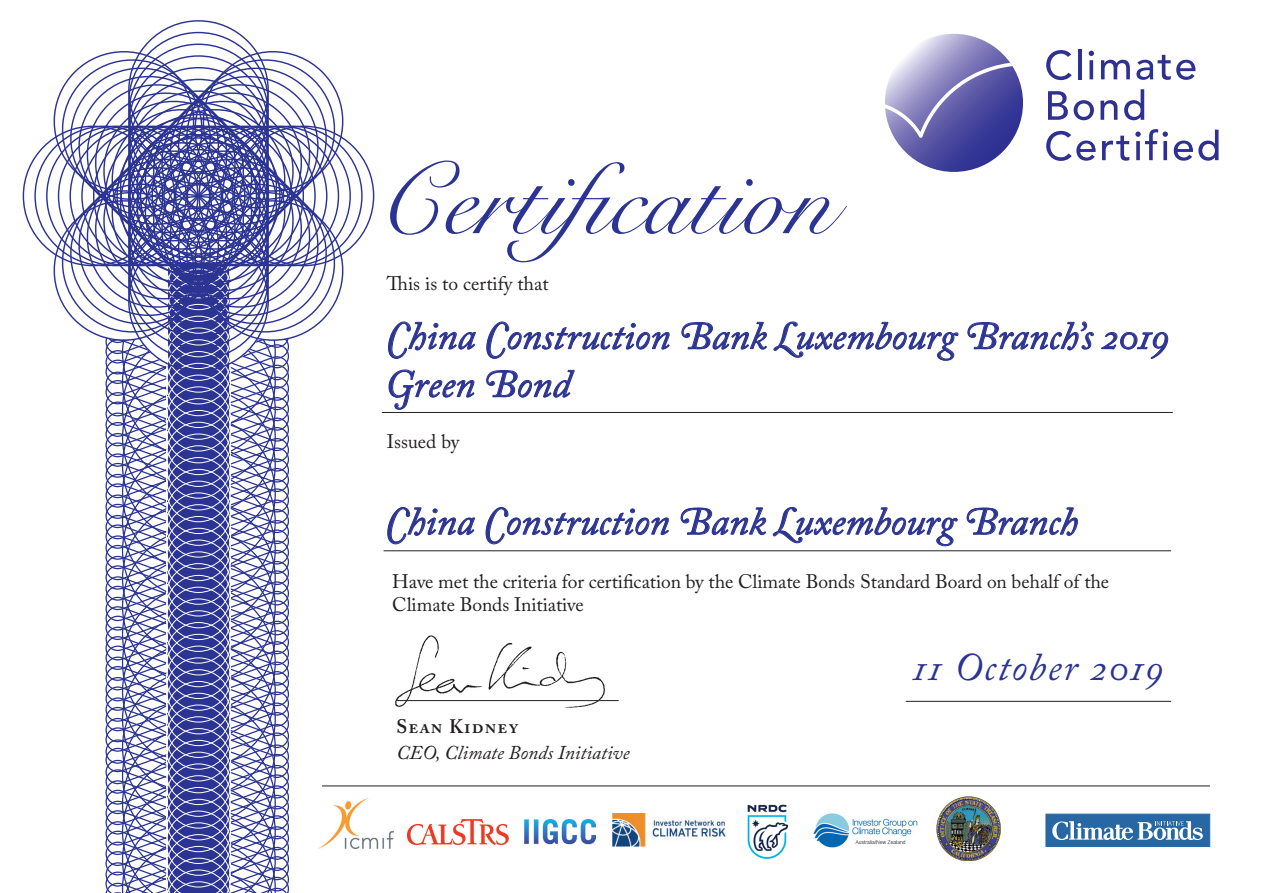
<style>
.page{position:relative;width:1263px;height:893px;background:#fff}
.page>*{position:absolute;margin:0;border:0;box-sizing:border-box;transform-origin:0 0}
.t1{font:102px "Snell Roundhand";letter-spacing:.005em;color:#2b3393}
.t2{font:italic 39px/48px "Adobe Caslon Pro";color:#2b3393}
.t3{font:italic 39px "Adobe Caslon Pro";letter-spacing:.05em;color:#2b3393}
.t4{font:19.5px/23.4px "Adobe Caslon Pro";letter-spacing:-.005em;color:#231f20}
.t5{font:italic 19.5px "Adobe Caslon Pro";color:#231f20}
.t6{font:600 19.5px "Adobe Caslon Pro";letter-spacing:.06em;color:#231f20}
</style>
<div class="page">
<img style="left:395px;top:635px;width:215px;height:73px">
<svg style="left:885px;top:34px;width:138px;height:138px;background:#6c6ab0"></svg>
<svg style="left:1046px;top:50px;width:26px;height:30px"></svg>
<hr style="left:1078px;top:49px;width:3px;height:30px;background:#2e3092">
<svg style="left:1089px;top:51px;width:5px;height:28px"></svg>
<svg style="left:1101px;top:60px;width:29px;height:19px"></svg>
<svg style="left:1136px;top:55px;width:59px;height:25px"></svg>
<svg style="left:1048px;top:91px;width:46px;height:29px"></svg>
<svg style="left:1100px;top:100px;width:17px;height:20px"></svg>
<svg style="left:1124px;top:89px;width:20px;height:31px"></svg>
<svg style="left:1046px;top:131px;width:49px;height:30px"></svg>
<svg style="left:1102px;top:136px;width:27px;height:25px"></svg>
<svg style="left:1135px;top:129px;width:33px;height:31px"></svg>
<svg style="left:1174px;top:130px;width:44px;height:31px"></svg>
<svg style="left:885px;top:63px;width:127px;height:75px;background:#807dba"></svg>
<svg style="left:45px;top:20px;width:307px;height:873px"></svg>
<svg style="left:387px;top:507px;width:88px;height:38px"></svg>
<svg style="left:485px;top:507px;width:184px;height:38px"></svg>
<svg style="left:680px;top:507px;width:86px;height:28px"></svg>
<svg style="left:772px;top:507px;width:186px;height:40px"></svg>
<svg style="left:966px;top:507px;width:112px;height:29px"></svg>
<svg style="left:388px;top:321px;width:88px;height:38px"></svg>
<svg style="left:486px;top:321px;width:184px;height:38px"></svg>
<svg style="left:681px;top:322px;width:86px;height:28px"></svg>
<svg style="left:773px;top:321px;width:186px;height:40px"></svg>
<svg style="left:967px;top:321px;width:127px;height:30px"></svg>
<svg style="left:1101px;top:332px;width:67px;height:27px"></svg>
<svg style="left:388px;top:369px;width:87px;height:41px"></svg>
<svg style="left:486px;top:370px;width:89px;height:28px"></svg>
<hr style="left:384px;top:550px;width:787px;height:1px;background:#231f20">
<hr style="left:396px;top:700px;width:223px;height:1px;background:#231f20">
<hr style="left:906px;top:701px;width:265px;height:1px;background:#231f20">
<hr style="left:382px;top:412px;width:791px;height:1px;background:#231f20">
<hr style="left:322px;top:786px;width:888px;height:1px;background:#231f20">
<div style="left:1045px;top:814px;width:165px;height:33px;background:#2767a4"></div>
<svg style="left:1052px;top:821px;width:151px;height:19px"></svg>
<img style="left:407px;top:819px;width:101px;height:27px">
<img style="left:937px;top:796px;width:63px;height:64px">
<img style="left:318px;top:798px;width:75px;height:51px">
<img style="left:813px;top:813px;width:105px;height:35px">
<img style="left:613px;top:813px;width:113px;height:34px">
<img style="left:524px;top:819px;width:72px;height:26px">
<img style="left:747px;top:804px;width:42px;height:55px">
<h1 class="t1" style="left:375px;top:119px;width:460px">Certification</h1>
<p class="t4" style="left:387px;top:271px;width:163px">This is to certify that</p>
<p class="t2" style="left:386px;top:311px;width:784px">China Construction Bank Luxembourg Branch’s 2019<br>Green Bond</p>
<p class="t4" style="left:387px;top:430px;width:74px">Issued by</p>
<p class="t2" style="left:385px;top:497px;width:694px">China Construction Bank Luxembourg Branch</p>
<p class="t4" style="left:392px;top:570px;width:718px">Have met the criteria for certification by the Climate Bonds Standard Board on behalf of the<br>Climate Bonds Initiative</p>
<p class="t6" style="left:396px;top:715px;width:123px">Sean Kidney</p>
<p class="t5" style="left:396px;top:741px;width:234px">CEO, Climate Bonds Initiative</p>
<p class="t3" style="left:912px;top:644px;width:252px">11 October 2019</p>
</div>
